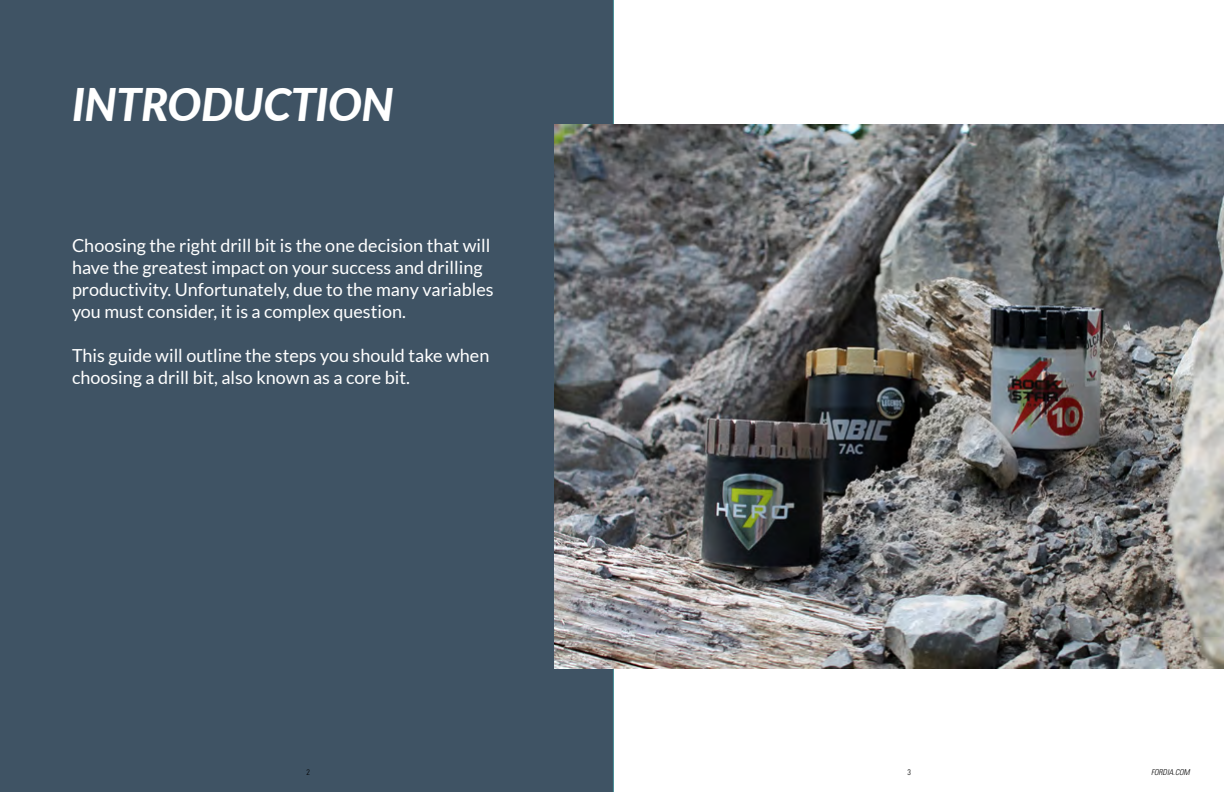
<style>
.page{position:relative;width:1224px;height:792px;background:#fff}
.page>*{position:absolute;margin:0;border:0;box-sizing:border-box;transform-origin:0 0}
.t1{font:italic 800 45px "Lato";letter-spacing:-.01em;color:#fff}
.t2{font:18px/22px "Lato";color:#fff}
.t3{font:italic 300 condensed 8px "Univers LT Std";color:#000}
.t4{font:300 condensed 8px "Univers LT Std";color:#000}
</style>
<div class="page">
<div style="left:0;top:0;width:614px;height:792px;background:#3f5364"></div>
<img style="left:554px;top:124px;width:670px;height:544px">
<h1 class="t1" style="left:72px;top:72px;width:324px">INTRODUCTION</h1>
<p class="t2" style="left:72px;top:235px;width:423px">Choosing the right drill bit is the one decision that will have the greatest impact on your success and drilling productivity. Unfortunately, due to the many variables you must consider, it is a complex question.</p>
<p class="t2" style="left:72px;top:345px;width:419px">This guide will outline the steps you should take when choosing a drill bit, also known as a core bit.</p>
<p class="t4" style="left:307px;top:768px;width:5px">2</p>
<p class="t4" style="left:907px;top:768px;width:5px">3</p>
<p class="t3" style="left:1151px;top:768px;width:40px">FORDIA.COM</p>
</div>
